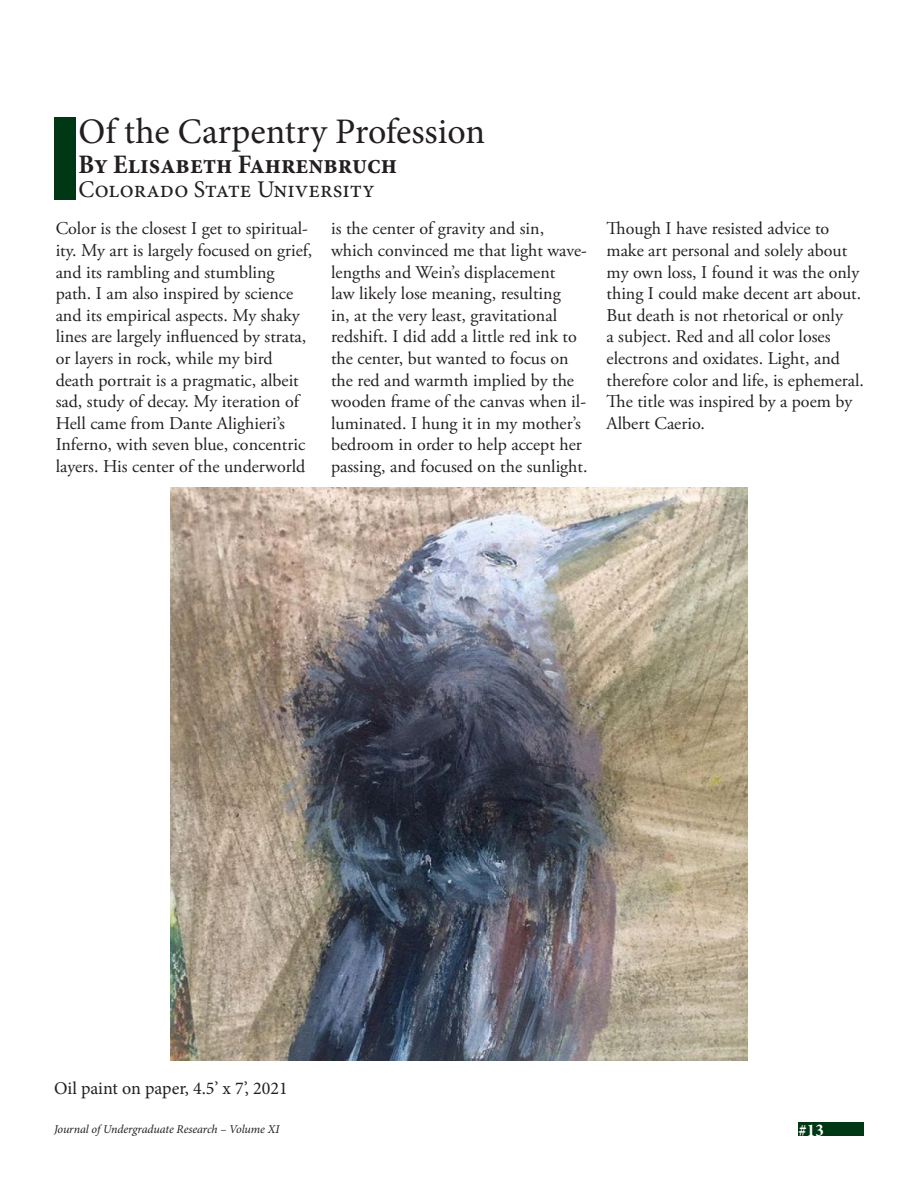
<style>
.page{position:relative;width:918px;height:1188px;background:#fff}
.page>*{position:absolute;margin:0;border:0;box-sizing:border-box;transform-origin:0 0}
.Company_Name{font:36px "Minion Pro";color:#231f20}
.Company_Name-2{font:700 condensed 27px "Minion Pro";color:#231f20}
.Company_Name-3{font:24px "Minion Pro";color:#231f20}
.t1{font:18px/21.6px "Adobe Garamond Pro";color:#231f20}
.t2{font:18px "Minion Pro";color:#231f20}
.Company_Name-4{font:700 condensed 18px "Minion Pro";color:#fff}
.Company_Name-5{font:italic 12px "Minion Pro";letter-spacing:-.01em;color:#231f20}
</style>
<div class="page">
<div style="left:54px;top:117px;width:21px;height:83px;background:#003815"></div>
<img style="left:171px;top:487px;width:576px;height:574px">
<div style="left:799px;top:1122px;width:65px;height:14px;background:#003815"></div>
<p class="Company_Name" style="left:79px;top:108px;width:408px">Of the Carpentry Profession</p>
<p class="Company_Name-2" style="left:79px;top:145px;width:320px">By Elisabeth Fahrenbruch</p>
<p class="Company_Name-3" style="left:79px;top:173px;width:298px">Colorado State University</p>
<p class="t1" style="left:56px;top:219px;width:258px">Color is the closest I get to spiritual&shy;ity. My art is largely focused on grief, and its rambling and stumbling path. I am also inspired by science and its empirical aspects. My shaky lines are largely influenced by strata, or layers in rock, while my bird death portrait is a pragmatic, albeit sad, study of decay. My iteration of Hell came from Dante Alighieri’s Inferno, with seven blue, concentric layers. His center of the underworld</p>
<p class="t1" style="left:331px;top:219px;width:258px">is the center of gravity and sin, which convinced me that light wave&shy;lengths and Wein’s displacement<br>law likely lose meaning, resulting<br>in, at the very least, gravitational redshift. I did add a little red ink to the center, but wanted to focus on the red and warmth implied by the wooden frame of the canvas when il&shy;luminated. I hung it in my mother’s bedroom in order to help accept her passing, and focused on the sunlight.</p>
<p class="t1" style="left:607px;top:219px;width:259px">Though I have resisted advice to make art personal and solely about my own loss, I found it was the only thing I could make decent art about.<br>But death is not rhetorical or only<br>a subject. Red and all color loses electrons and oxidates. Light, and therefore color and life, is ephemeral.<br>The title was inspired by a poem by<br>Albert Caerio.</p>
<p class="t2" style="left:54px;top:1076px;width:235px">Oil paint on paper, 4.5’ x 7’, 2021</p>
<p class="Company_Name-5" style="left:54px;top:1121px;width:227px">Journal of Undergraduate Research – Volume XI</p>
<p class="Company_Name-4" style="left:799px;top:1117px;width:27px">#13</p>
</div>
